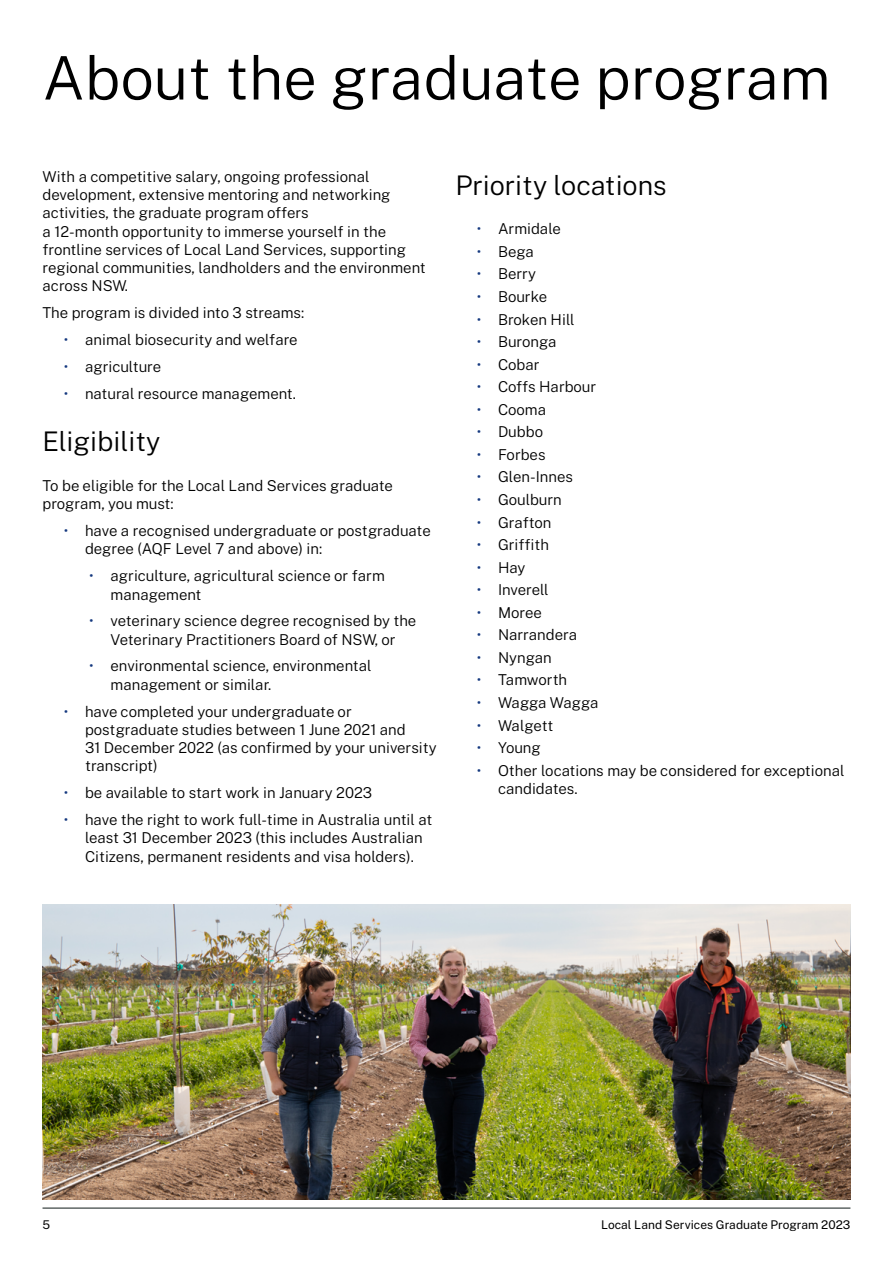
<style>
.page{position:relative;width:893px;height:1263px;background:#fff}
.page>*{position:absolute;margin:0;border:0;box-sizing:border-box;transform-origin:0 0}
.Heading_1{font:300 60px "Public Sans";color:#000}
.Heading_2{font:300 27px "Public Sans";color:#000}
.Body{font:300 15px/18.3px "Public Sans";color:#000}
.t1{font:12px "Public Sans";color:#000}
.s1{color:#15397f}
</style>
<div class="page">
<hr style="left:43px;top:1208px;width:807px;height:1px;background:#0f1a18">
<img style="left:43px;top:904px;width:807px;height:295px">
<p class="Heading_1" style="left:43px;top:34px;width:790px">About the graduate program</p>
<p class="Body" style="left:43px;top:166px;width:385px">With a competitive salary, ongoing professional development, extensive mentoring and networking activities, the graduate program offers<br>a 12-month opportunity to immerse yourself in the frontline services of Local Land Services, supporting regional communities, landholders and the environment across NSW.</p>
<p class="Body" style="left:43px;top:303px;width:263px">The program is divided into 3 streams:</p>
<p class="Body" style="left:64px;top:330px;width:235px"><span class="s1">•</span> animal biosecurity and welfare</p>
<p class="Body" style="left:64px;top:356px;width:99px"><span class="s1">•</span> agriculture</p>
<p class="Body" style="left:64px;top:383px;width:234px"><span class="s1">•</span> natural resource management.</p>
<p class="Heading_2" style="left:43px;top:422px;width:119px">Eligibility</p>
<p class="Body" style="left:43px;top:475px;width:352px">To be eligible for the Local Land Services graduate program, you must:</p>
<p class="Body" style="left:85px;top:521px;width:347px;text-indent:-21px"><span class="s1">•</span> have a recognised undergraduate or postgraduate degree (AQF Level 7 and above) in:</p>
<p class="Body" style="left:111px;top:566px;width:276px;text-indent:-21px"><span class="s1">•</span> agriculture, agricultural science or farm management</p>
<p class="Body" style="left:89px;top:611px;width:329px;text-align:center"><span class="s1">•</span> veterinary science degree recognised by the<br>Veterinary Practitioners Board of NSW, or</p>
<p class="Body" style="left:111px;top:656px;width:262px;text-indent:-21px"><span class="s1">•</span> environmental science, environmental management or similar.</p>
<p class="Body" style="left:85px;top:701px;width:353px;text-indent:-21px"><span class="s1">•</span> have completed your undergraduate or postgraduate studies between 1 June 2021 and<br>31 December 2022 (as confirmed by your university transcript)</p>
<p class="Body" style="left:64px;top:783px;width:310px"><span class="s1">•</span> be available to start work in January 2023</p>
<p class="Body" style="left:85px;top:809px;width:349px;text-indent:-21px"><span class="s1">•</span> have the right to work full-time in Australia until at least 31 December 2023 (this includes Australian<br>Citizens, permanent residents and visa holders).</p>
<p class="Heading_2" style="left:455px;top:165px;width:213px">Priority locations</p>
<p class="Body" style="left:477px;top:219px;width:86px"><span class="s1">•</span> Armidale</p>
<p class="Body" style="left:477px;top:241px;width:59px"><span class="s1">•</span> Bega</p>
<p class="Body" style="left:477px;top:264px;width:61px"><span class="s1">•</span> Berry</p>
<p class="Body" style="left:477px;top:287px;width:72px"><span class="s1">•</span> Bourke</p>
<p class="Body" style="left:477px;top:309px;width:99px"><span class="s1">•</span> Broken Hill</p>
<p class="Body" style="left:477px;top:332px;width:81px"><span class="s1">•</span> Buronga</p>
<p class="Body" style="left:477px;top:354px;width:64px"><span class="s1">•</span> Cobar</p>
<p class="Body" style="left:477px;top:377px;width:121px"><span class="s1">•</span> Coffs Harbour</p>
<p class="Body" style="left:477px;top:399px;width:71px"><span class="s1">•</span> Cooma</p>
<p class="Body" style="left:477px;top:422px;width:68px"><span class="s1">•</span> Dubbo</p>
<p class="Body" style="left:477px;top:444px;width:70px"><span class="s1">•</span> Forbes</p>
<p class="Body" style="left:477px;top:467px;width:98px"><span class="s1">•</span> Glen-Innes</p>
<p class="Body" style="left:477px;top:489px;width:87px"><span class="s1">•</span> Goulburn</p>
<p class="Body" style="left:477px;top:512px;width:76px"><span class="s1">•</span> Grafton</p>
<p class="Body" style="left:477px;top:535px;width:74px"><span class="s1">•</span> Griffith</p>
<p class="Body" style="left:477px;top:557px;width:50px"><span class="s1">•</span> Hay</p>
<p class="Body" style="left:477px;top:580px;width:73px"><span class="s1">•</span> Inverell</p>
<p class="Body" style="left:477px;top:602px;width:67px"><span class="s1">•</span> Moree</p>
<p class="Body" style="left:477px;top:625px;width:102px"><span class="s1">•</span> Narrandera</p>
<p class="Body" style="left:477px;top:647px;width:77px"><span class="s1">•</span> Nyngan</p>
<p class="Body" style="left:477px;top:670px;width:92px"><span class="s1">•</span> Tamworth</p>
<p class="Body" style="left:477px;top:692px;width:123px"><span class="s1">•</span> Wagga Wagga</p>
<p class="Body" style="left:477px;top:715px;width:78px"><span class="s1">•</span> Walgett</p>
<p class="Body" style="left:477px;top:738px;width:66px"><span class="s1">•</span> Young</p>
<p class="Body" style="left:498px;top:760px;width:348px;text-indent:-21px"><span class="s1">•</span> Other locations may be considered for exceptional candidates.</p>
<p class="t1" style="left:43px;top:1216px;width:9px">5</p>
<p class="t1" style="left:601px;top:1216px;width:251px">Local Land Services Graduate Program 2023</p>
</div>
